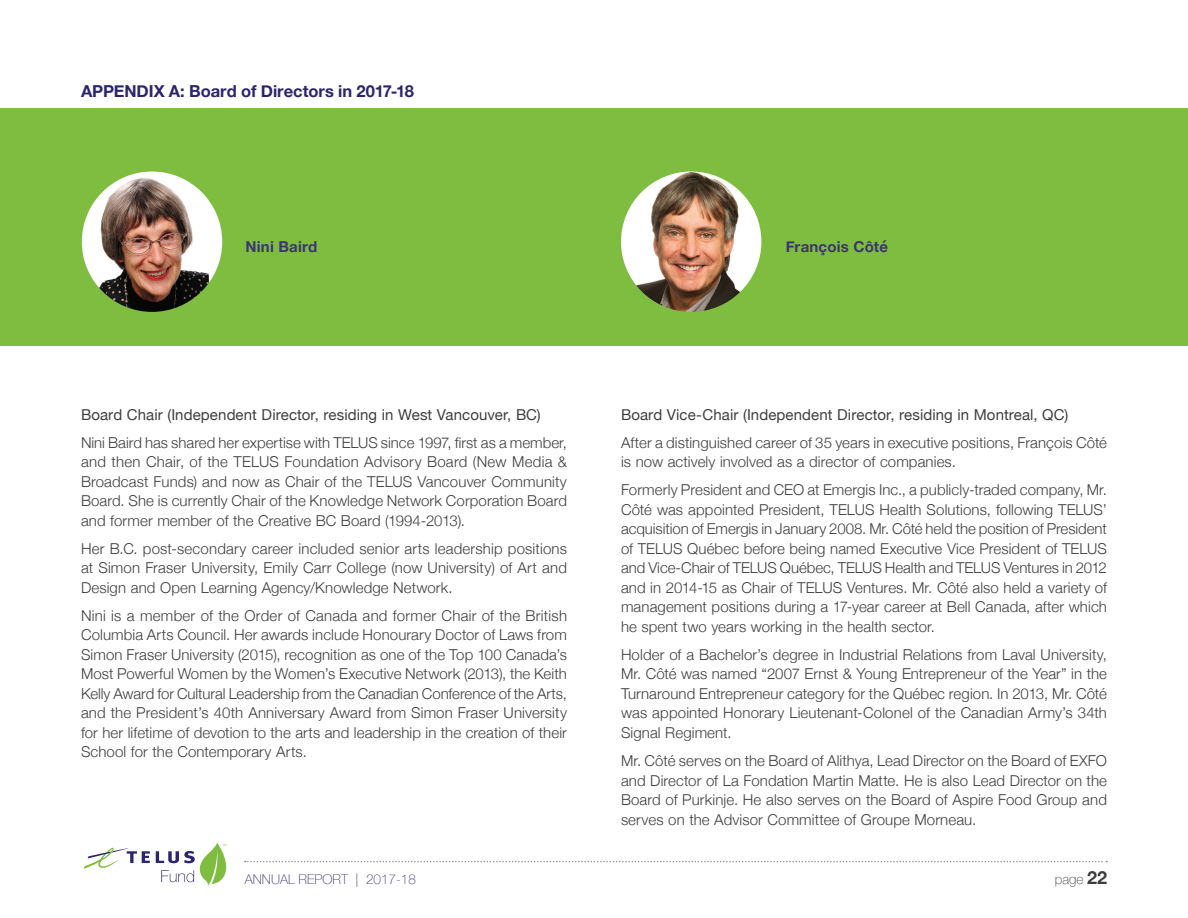
<style>
.page{position:relative;width:1188px;height:918px;background:#fff}
.page>*{position:absolute;margin:0;border:0;box-sizing:border-box;transform-origin:0 0}
.Subhead_Level_1{font:700 16.5px "Helvetica Neue";color:#2c246c}
.Body{font:300 15px/19.5px "Helvetica Neue";letter-spacing:.01em;color:#3e3e3f;text-align:justify}
.Body-2{font:15px "Helvetica Neue";letter-spacing:.005em;color:#3e3e3f}
.Body-3{font:700 15px "Helvetica Neue";letter-spacing:.015em;color:#3c3375}
.t1{font:100 13.5px "Helvetica Neue";color:#3c3375}
.t2{font:100 13.5px "Helvetica Neue";color:#3e3e3f}
.s1{font-weight:700;font-size:18px}
</style>
<div class="page">
<div style="left:0;top:108px;width:1188px;height:238px;background:#7fbd41"></div>
<img style="left:82px;top:172px;width:140px;height:140px;border-radius:70px">
<img style="left:621px;top:172px;width:140px;height:140px;border-radius:70px">
<svg style="left:245px;top:861px;width:862px;height:1px"></svg>
<svg style="left:84px;top:848px;width:66px;height:21px"></svg>
<svg style="left:156px;top:843px;width:71px;height:43px"></svg>
<p class="Subhead_Level_1" style="left:81px;top:78px;width:334px">APPENDIX A: Board of Directors in 2017-18</p>
<p class="Body-3" style="left:246px;top:235px;width:73px">Nini Baird</p>
<p class="Body-3" style="left:786px;top:235px;width:104px">François Côté</p>
<p class="Body-2" style="left:81px;top:403px;width:461px">Board Chair (Independent Director, residing in West Vancouver, BC)</p>
<p class="Body" style="left:81px;top:431px;width:488px">Nini Baird has shared her expertise with TELUS since 1997, first as a member, and then Chair, of the TELUS Foundation Advisory Board (New Media &amp; Broadcast Funds) and now as Chair of the TELUS Vancouver Community Board. She is currently Chair of the Knowledge Network Corporation Board and former member of the Creative BC Board (1994-2013).</p>
<p class="Body" style="left:81px;top:538px;width:488px">Her B.C. post-secondary career included senior arts leadership positions at Simon Fraser University, Emily Carr College (now University) of Art and Design and Open Learning Agency/Knowledge Network.</p>
<p class="Body" style="left:81px;top:605px;width:488px">Nini is a member of the Order of Canada and former Chair of the British Columbia Arts Council. Her awards include Honourary Doctor of Laws from Simon Fraser University (2015), recognition as one of the Top 100 Canada’s Most Powerful Women by the Women’s Executive Network (2013), the Keith Kelly Award for Cultural Leadership from the Canadian Conference of the Arts, and the President’s 40th Anniversary Award from Simon Fraser University for her lifetime of devotion to the arts and leadership in the creation of their School for the Contemporary Arts.</p>
<p class="Body-2" style="left:621px;top:403px;width:449px">Board Vice-Chair (Independent Director, residing in Montreal, QC)</p>
<p class="Body" style="left:621px;top:431px;width:488px">After a distinguished career of 35 years in executive positions, François Côté is now actively involved as a director of companies.</p>
<p class="Body" style="left:621px;top:479px;width:488px">Formerly President and CEO at Emergis Inc., a publicly-traded company, Mr.<br>Côté was appointed President, TELUS Health Solutions, following TELUS’ acquisition of Emergis in January 2008. Mr. Côté held the position of President of TELUS Québec before being named Executive Vice President of TELUS and Vice-Chair of TELUS Québec, TELUS Health and TELUS Ventures in 2012 and in 2014-15 as Chair of TELUS Ventures. Mr. Côté also held a variety of management positions during a 17-year career at Bell Canada, after which he spent two years working in the health sector.</p>
<p class="Body" style="left:621px;top:644px;width:488px">Holder of a Bachelor’s degree in Industrial Relations from Laval University, Mr. Côté was named “2007 Ernst &amp; Young Entrepreneur of the Year” in the Turnaround Entrepreneur category for the Québec region. In 2013, Mr. Côté was appointed Honorary Lieutenant-Colonel of the Canadian Army’s 34th Signal Regiment.</p>
<p class="Body" style="left:621px;top:750px;width:488px">Mr. Côté serves on the Board of Alithya, Lead Director on the Board of EXFO and Director of La Fondation Martin Matte. He is also Lead Director on the Board of Purkinje. He also serves on the Board of Aspire Food Group and serves on the Advisor Committee of Groupe Morneau.</p>
<p class="t1" style="left:245px;top:869px;width:173px">ANNUAL REPORT | 2017-18</p>
<p class="t2" style="left:1055px;top:869px;width:54px">page <span class="s1">22</span></p>
</div>
